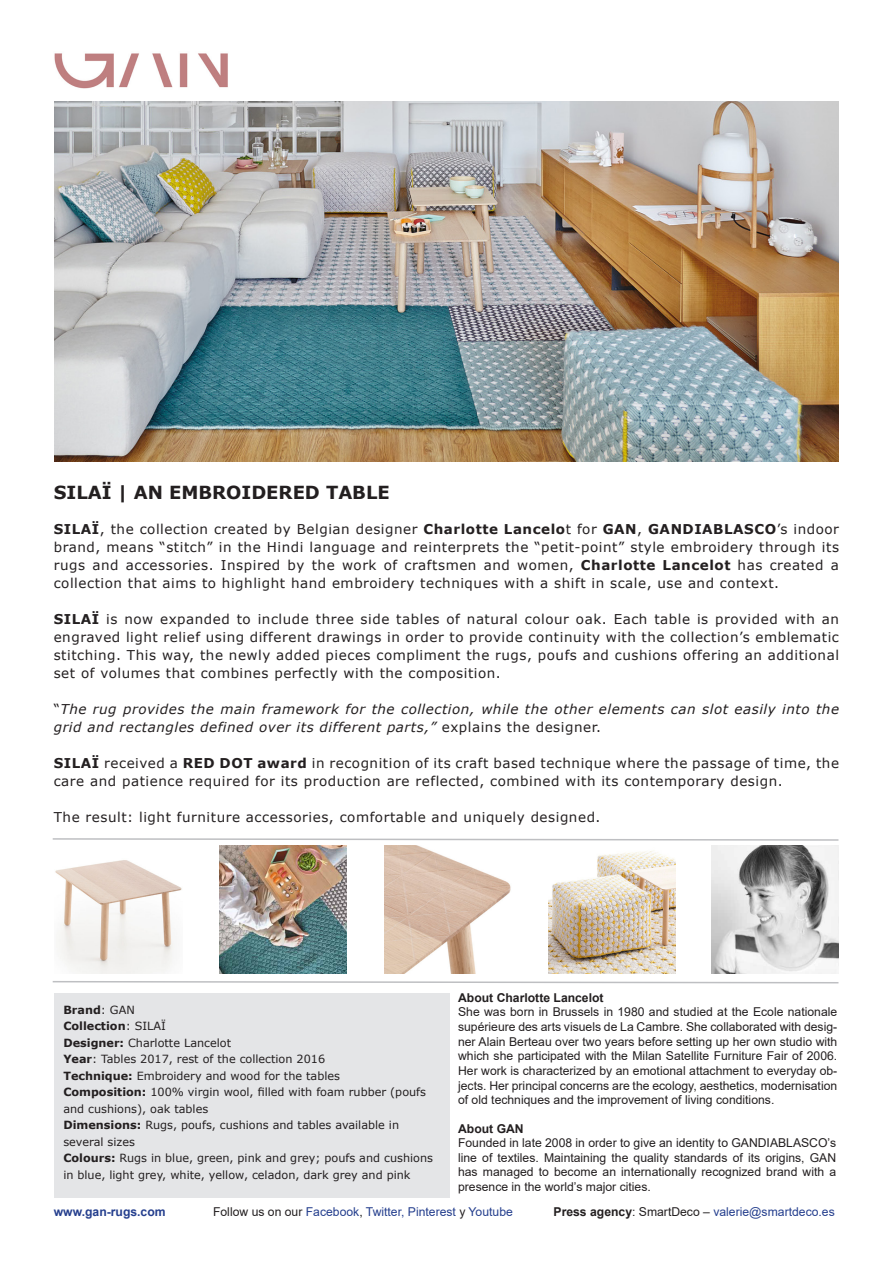
<style>
.page{position:relative;width:893px;height:1263px;background:#fff}
.page>*{position:absolute;margin:0;border:0;box-sizing:border-box;transform-origin:0 0}
.t1{font:700 18px "Verdana";color:#231f20}
.t2{font:13.5px/18px "Verdana";letter-spacing:.04em;color:#231f20;text-align:justify}
.t3{font:italic 13.5px/18px "Verdana";letter-spacing:.04em;color:#231f20}
.t4{font:12.15px/14.5px "Arial";color:#231f20;text-align:justify}
.t5{font:12.15px "Arial";color:#253f8e}
.t6{font:700 12.15px "Arial";color:#231f20}
.t7{font:700 12.15px "Arial";color:#253f8e}
.t8{font:11.25px/16.5px "Verdana";color:#231f20}
.t9{font:700 11.25px "Verdana";color:#231f20}
.s1{font-weight:700}
.s2{font-style:normal}
.s3{font-weight:400}
.s4{color:#231f20}
.s5{color:#1c1c1c}
.s6{font-weight:700;color:#231f20}
</style>
<div class="page">
<div style="left:54px;top:993px;width:395px;height:204px;background:#e4e5e7"></div>
<img style="left:55px;top:860px;width:127px;height:113px">
<img style="left:548px;top:850px;width:128px;height:123px">
<img style="left:219px;top:846px;width:128px;height:127px">
<svg style="left:52px;top:838px;width:787px;height:3px"></svg>
<svg style="left:52px;top:981px;width:787px;height:3px"></svg>
<img style="left:385px;top:846px;width:126px;height:127px">
<img style="left:711px;top:846px;width:127px;height:127px">
<img style="left:54px;top:53px;width:174px;height:36px">
<img style="left:54px;top:101px;width:785px;height:361px">
<p class="t1" style="left:54px;top:480px;width:338px">SILAÏ | AN EMBROIDERED TABLE</p>
<p class="t2" style="left:54px;top:520px;width:787px"><span class="s1">SILAÏ</span>, the collection created by Belgian designer <span class="s1">Charlotte Lancelo</span>t for <span class="s1">GAN</span>, <span class="s1">GANDIABLASCO</span>’s indoor brand, means “stitch” in the Hindi language and reinterprets the “petit-point” style embroidery through its rugs and accessories. Inspired by the work of craftsmen and women, <span class="s1">Charlotte Lancelot</span> has created a collection that aims to highlight hand embroidery techniques with a shift in scale, use and context.</p>
<p class="t2" style="left:54px;top:610px;width:787px"><span class="s1">SILAÏ</span> is now expanded to include three side tables of natural colour oak. Each table is provided with an engraved light relief using different drawings in order to provide continuity with the collection’s emblematic stitching. This way, the newly added pieces compliment the rugs, poufs and cushions offering an additional set of volumes that combines perfectly with the composition.</p>
<p class="t3" style="left:54px;top:700px;width:787px"><span class="s2">“</span>The rug provides the main framework for the collection, while the other elements can slot easily into the grid and rectangles defined over its different parts,” <span class="s2">explains the designer.</span></p>
<p class="t2" style="left:54px;top:754px;width:787px"><span class="s1">SILAÏ</span> received a <span class="s1">RED DOT award</span> in recognition of its craft based technique where the passage of time, the care and patience required for its production are reflected, combined with its contemporary design.</p>
<p class="t2" style="left:54px;top:808px;width:548px">The result: light furniture accessories, comfortable and uniquely designed.</p>
<p class="t9" style="left:63px;top:1002px;width:73px">Brand<span class="s3">: GAN</span></p>
<p class="t9" style="left:63px;top:1018px;width:104px">Collection<span class="s3">: SILAÏ</span></p>
<p class="t8" style="left:63px;top:1034px;width:169px"><span class="s1">Designer:</span> Charlotte Lancelot</p>
<p class="t8" style="left:63px;top:1051px;width:263px"><span class="s1">Year</span>: Tables 2017, rest of the collection 2016</p>
<p class="t8" style="left:63px;top:1067px;width:278px"><span class="s1">Technique:</span> Embroidery and wood for the tables</p>
<p class="t8" style="left:63px;top:1084px;width:364px"><span class="s1">Composition:</span> 100% virgin wool, filled with foam rubber (poufs and cushions), oak tables</p>
<p class="t8" style="left:63px;top:1117px;width:337px"><span class="s1">Dimensions:</span> Rugs, poufs, cushions and tables available in several sizes</p>
<p class="t8" style="left:63px;top:1150px;width:371px"><span class="s1">Colours:</span> Rugs in blue, green, pink and grey; poufs and cushions in blue, light grey, white, yellow, celadon, dark grey and pink</p>
<p class="t6" style="left:458px;top:989px;width:147px">About Charlotte Lancelot</p>
<p class="t4" style="left:458px;top:1005px;width:381px">She was born in Brussels in 1980 and studied at the Ecole nationale supérieure des arts visuels de La Cambre. She collaborated with desig&shy;ner Alain Berteau over two years before setting up her own studio with which she participated with the Milan Satellite Furniture Fair of 2006.<br>Her work is characterized by an emotional attachment to everyday ob&shy;jects. Her principal concerns are the ecology, aesthetics, modernisation of old techniques and the improvement of living conditions.</p>
<p class="t6" style="left:458px;top:1120px;width:67px">About GAN</p>
<p class="t4" style="left:458px;top:1135px;width:380px">Founded in late 2008 in order to give an identity to GANDIABLASCO’s line of textiles. Maintaining the quality standards of its origins, GAN has managed to become an internationally recognized brand with a presence in the world’s major cities.</p>
<p class="t7" style="left:54px;top:1203px;width:113px">www.gan-rugs.com</p>
<p class="t5" style="left:213px;top:1203px;width:301px"><span class="s4">Follow us on our</span> Facebook<span class="s5">,</span> Twitter, Pinterest <span class="s4">y</span> Youtube</p>
<p class="t5" style="left:554px;top:1203px;width:283px"><span class="s6">Press agency</span><span class="s4">: SmartDeco –</span> valerie@smartdeco.es</p>
</div>
